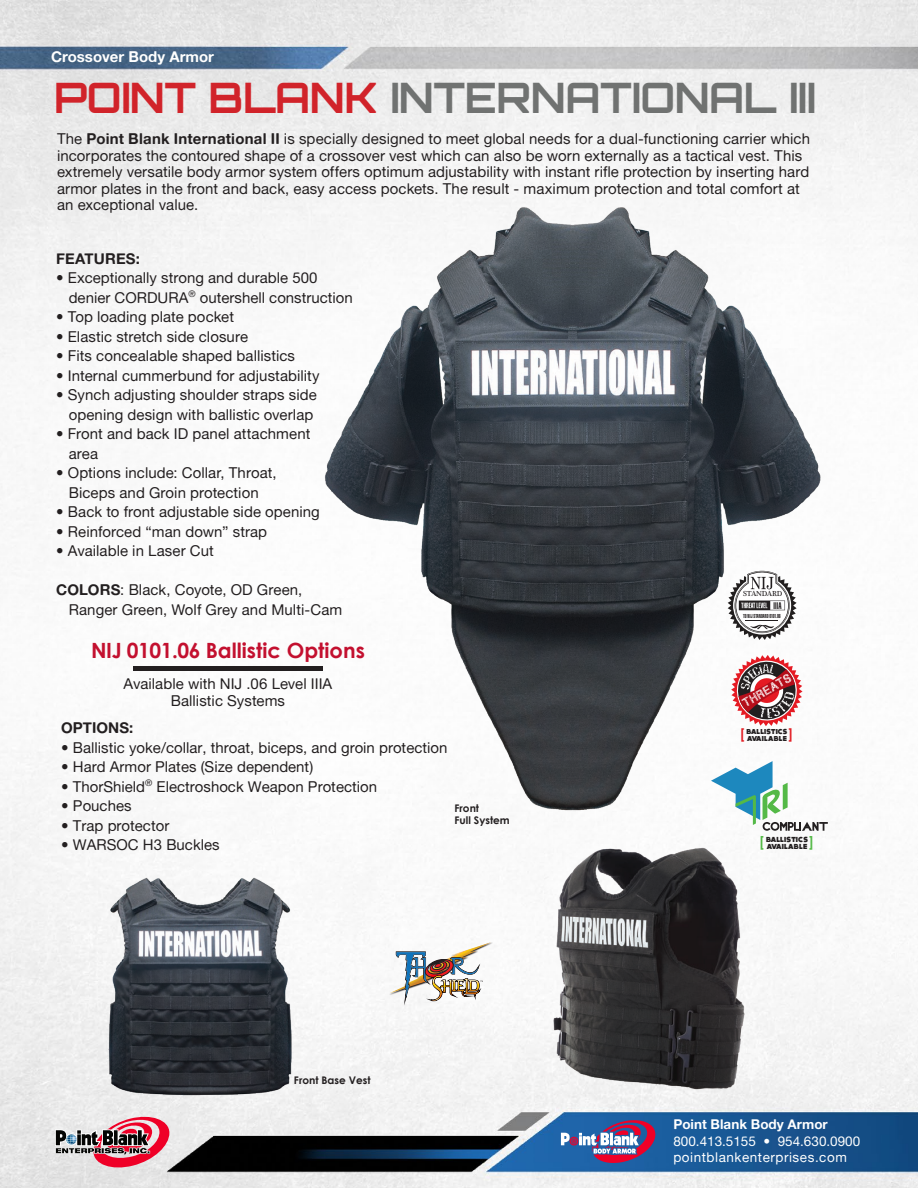
<style>
.page{position:relative;width:918px;height:1188px;background:#fff}
.page>*{position:absolute;margin:0;border:0;box-sizing:border-box;transform-origin:0 0}
.t1{font:700 42px "Orbitron";letter-spacing:-.01em;color:#707271}
.t2{font:700 21px "Century Gothic";color:#c3102f}
.Body_Copy{font:15px/19.5px "Alte Haas Grotesk";letter-spacing:.005em;color:#231f20}
.t3{font:15px "Alte Haas Grotesk Bold";color:#fff}
.Body_Copy-2{font:15px "Alte Haas Grotesk Bold";color:#231f20}
.t4{font:13.5px/16.2px "Alte Haas Grotesk";color:#fff}
.t5{font:13.5px "Alte Haas Grotesk";letter-spacing:.04em;color:#fff}
.t6{font:700 10.5px/12.6px "Century Gothic";color:#231f20}
.t7{font:900 extra-condensed 9.45px "Helvetica";color:#231f20}
.t8{font:7.5px "Plantagenet Cherokee";letter-spacing:-.04em;color:#231f20}
.t9{font:800 7.35px/6.4px "DOCK11";letter-spacing:.04em;color:#231f20;text-align:center}
.t10{font:800 7.2px/6.4px "DOCK11";letter-spacing:.04em;color:#231f20;text-align:center}
.t11{font:900 extra-condensed 5.7px "Helvetica";color:#231f20}
.s1{color:#d1232a}
.s2{font-family:"Alte Haas Grotesk Bold"}
.s3{font-size:14.7px;color:#e31f25}
.s4{font-size:15px;color:#54b947}
</style>
<div class="page">
<img style="left:0;top:0;width:918px;height:1188px">
<svg style="left:561px;top:1120px;width:94px;height:43px;background:#726698"></svg>
<svg style="left:55px;top:1117px;width:114px;height:50px;background:#bf8791"></svg>
<hr style="left:133px;top:666px;width:190px;height:4px;background:#231f20">
<img style="left:92px;top:870px;width:207px;height:227px">
<img style="left:315px;top:187px;width:510px;height:627px">
<img style="left:542px;top:846px;width:206px;height:251px">
<img style="left:389px;top:941px;width:104px;height:54px">
<img style="left:390px;top:942px;width:103px;height:64px">
<svg style="left:728px;top:570px;width:69px;height:70px"></svg>
<svg style="left:731px;top:655px;width:72px;height:71px"></svg>
<svg style="left:711px;top:761px;width:117px;height:70px"></svg>
<p class="t3" style="left:51px;top:48px;width:165px">Crossover Body Armor</p>
<p class="t1" style="left:54px;top:72px;width:763px"><span class="s1">POINT BLANK</span> INTERNATIONAL III</p>
<p class="Body_Copy" style="left:57px;top:130px;width:755px;line-height:16.5px">The <span class="s2">Point Blank International II</span> is specially designed to meet global needs for a dual-functioning carrier which incorporates the contoured shape of a crossover vest which can also be worn externally as a tactical vest. This extremely versatile body armor system offers optimum adjustability with instant rifle protection by inserting hard armor plates in the front and back, easy access pockets. The result - maximum protection and total comfort at an exceptional value.</p>
<p class="Body_Copy-2" style="left:56px;top:249px;width:85px">FEATURES:</p>
<p class="Body_Copy" style="left:69px;top:268px;width:286px;text-indent:-13px">• Exceptionally strong and durable 500 denier CORDURA<sup>®</sup> outershell construction</p>
<p class="Body_Copy" style="left:56px;top:307px;width:179px"><span class="s2">•</span> Top loading plate pocket</p>
<p class="Body_Copy" style="left:56px;top:327px;width:193px"><span class="s2">•</span> Elastic stretch side closure</p>
<p class="Body_Copy" style="left:56px;top:346px;width:240px"><span class="s2">•</span> Fits concealable shaped ballistics</p>
<p class="Body_Copy" style="left:56px;top:366px;width:265px"><span class="s2">•</span> Internal cummerbund for adjustability</p>
<p class="Body_Copy" style="left:56px;top:385px;width:262px;text-align:right"><span class="s2">•</span> Synch adjusting shoulder straps side opening design with ballistic overlap</p>
<p class="Body_Copy" style="left:69px;top:424px;width:243px;text-indent:-13px"><span class="s2">•</span> Front and back ID panel attachment area</p>
<p class="Body_Copy" style="left:56px;top:463px;width:222px;text-align:center"><span class="s2">•</span> Options include: Collar, Throat,<br>Biceps and Groin protection</p>
<p class="Body_Copy" style="left:56px;top:502px;width:265px"><span class="s2">•</span> Back to front adjustable side opening</p>
<p class="Body_Copy" style="left:56px;top:522px;width:212px"><span class="s2">•</span> Reinforced “man down” strap</p>
<p class="Body_Copy" style="left:56px;top:541px;width:159px"><span class="s2">•</span> Available in Laser Cut</p>
<p class="Body_Copy" style="left:69px;top:580px;width:275px;text-indent:-13px"><span class="s2">COLORS</span>: Black, Coyote, OD Green,<br>Ranger Green, Wolf Grey and Multi-Cam</p>
<p class="t2" style="left:91px;top:637px;width:275px">NIJ 0101.06 Ballistic Options</p>
<p class="Body_Copy" style="left:124px;top:674px;width:210px">Available with NIJ .06 Level IIIA</p>
<p class="Body_Copy" style="left:171px;top:690px;width:116px">Ballistic Systems</p>
<p class="Body_Copy-2" style="left:61px;top:718px;width:73px">OPTIONS:</p>
<p class="Body_Copy" style="left:61px;top:737px;width:388px">• Ballistic yoke/collar, throat, biceps, and groin protection</p>
<p class="Body_Copy" style="left:61px;top:757px;width:253px">• Hard Armor Plates (Size dependent)</p>
<p class="Body_Copy" style="left:61px;top:776px;width:317px">• ThorShield<sup>®</sup> Electroshock Weapon Protection</p>
<p class="Body_Copy" style="left:61px;top:796px;width:72px">• Pouches</p>
<p class="Body_Copy" style="left:61px;top:815px;width:110px">• Trap protector</p>
<p class="Body_Copy" style="left:61px;top:835px;width:160px">• WARSOC H3 Buckles</p>
<p class="t6" style="left:455px;top:801px;width:57px">Front<br>Full System</p>
<p class="t6" style="left:294px;top:1074px;width:78px">Front Base Vest</p>
<p class="t8" style="left:743px;top:589px;width:41px">STANDARD</p>
<p class="t11" style="left:743px;top:613px;width:39px">TO NIJ STANDARD 0101.06</p>
<p class="t7" style="left:773px;top:600px;width:10px">IIIA</p>
<p class="t10" style="left:741px;top:729px;width:53px">BALLISTICS<br><span class="s3">[</span> AVAILABLE <span class="s3">]</span></p>
<p class="t9" style="left:761px;top:836px;width:54px">BALLISTICS<br><span class="s4">[</span> AVAILABLE <span class="s4">]</span></p>
<p class="t4" style="left:673px;top:1116px;width:188px"><span class="s2">Point Blank Body Armor<br></span>800.413.5155 • 954.630.0900</p>
<p class="t5" style="left:673px;top:1149px;width:175px">pointblankenterprises.com</p>
</div>
